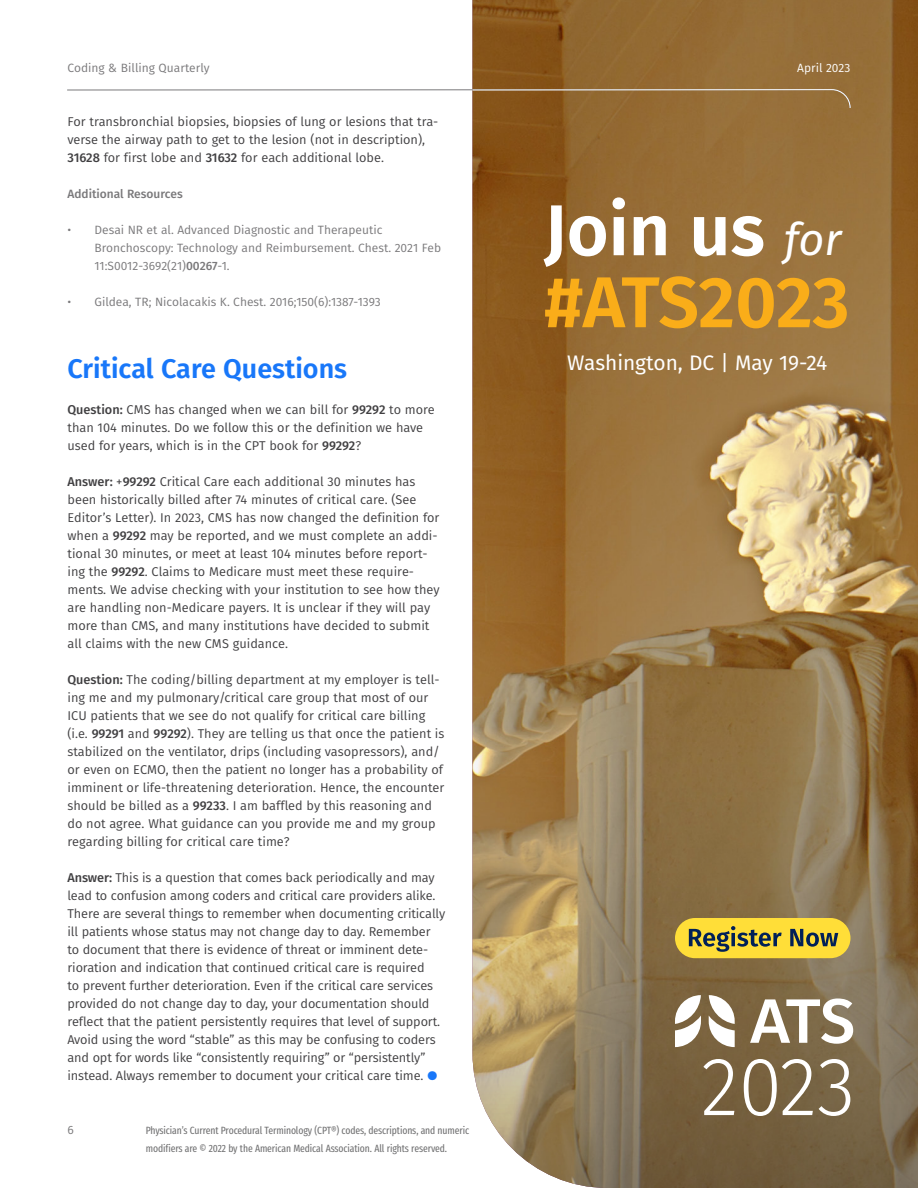
<style>
.page{position:relative;width:918px;height:1188px;background:#fff}
.page>*{position:absolute;margin:0;border:0;box-sizing:border-box;transform-origin:0 0}
.t1{font:300 82.95px "Fira Sans";color:#fff;scale:.95 1}
.Headline_Small_-_Bol{font:600 72px/72px "Fira Sans";letter-spacing:-.005em;color:#faad19}
.Headline_Small_-_Bol-2{font:600 27px "Fira Sans";color:#1877f9}
.Headline_Small_-_Bol-3{font:21px "Fira Sans";color:#fff}
.Body__Standard{font:12.75px/18px "Fira Sans";color:#414042}
.Body__Sidebar_Captio{font:12px/18px "Fira Sans";color:#7a797b}
.Body__Sidebar_Captio-2{font:500 12px "Fira Sans";color:#7a797b}
.Body__Sidebar_Captio-3{font:12px "Fira Sans";color:#fff}
.Disclosure_Legal_Cop{font:10.5px/18px "Fira Sans Compressed";letter-spacing:-.01em;color:#707071}
.s1{font-weight:500}
.s2{color:#1877f9}
.s3{color:#fff}
.s4{font-weight:400;font-style:italic;font-size:45px;color:#fff}
</style>
<div class="page">
<svg style="left:472px;top:0;width:446px;height:1188px;background:#967546"></svg>
<svg style="left:675px;top:995px;width:26px;height:52px"></svg>
<svg style="left:709px;top:995px;width:26px;height:52px"></svg>
<svg style="left:750px;top:998px;width:103px;height:46px"></svg>
<div style="left:675px;top:918px;width:176px;height:40px;background:#ffde38;border-radius:20px"></div>
<svg style="left:689px;top:926px;width:149px;height:26px"></svg>
<svg style="left:67px;top:89px;width:784px;height:20px"></svg>
<p class="Body__Sidebar_Captio" style="left:68px;top:59px;width:144px">Coding &amp; Billing Quarterly</p>
<p class="Body__Standard" style="left:68px;top:112px;width:372px">For transbronchial biopsies, biopsies of lung or lesions that tra&shy;verse the airway path to get to the lesion (not in description),<br><span class="s1">31628</span> for first lobe and <span class="s1">31632</span> for each additional lobe.</p>
<p class="Body__Sidebar_Captio-2" style="left:68px;top:184px;width:117px">Additional Resources</p>
<p class="Body__Sidebar_Captio" style="left:94px;top:221px;width:348px;text-indent:-27px">• Desai NR et al. Advanced Diagnostic and Therapeutic<br>Bronchoscopy: Technology and Reimbursement. Chest. 2021 Feb<br>11:S0012-3692(21)<span class="s1">00267</span>-1.</p>
<p class="Body__Sidebar_Captio" style="left:68px;top:293px;width:315px">• Gildea, TR; Nicolacakis K. Chest. 2016;150(6):1387-1393</p>
<p class="Headline_Small_-_Bol-2" style="left:68px;top:346px;width:281px">Critical Care Questions</p>
<p class="Body__Standard" style="left:68px;top:400px;width:369px"><span class="s1">Question:</span> CMS has changed when we can bill for <span class="s1">99292</span> to more than 104 minutes. Do we follow this or the definition we have used for years, which is in the CPT book for <span class="s1">99292</span>?</p>
<p class="Body__Standard" style="left:68px;top:472px;width:374px"><span class="s1">Answer:</span> +<span class="s1">99292</span> Critical Care each additional 30 minutes has been historically billed after 74 minutes of critical care. (See Editor’s Letter). In 2023, CMS has now changed the definition for when a <span class="s1">99292</span> may be reported, and we must complete an addi&shy;tional 30 minutes, or meet at least 104 minutes before report&shy;ing the <span class="s1">99292</span>. Claims to Medicare must meet these require&shy;ments. We advise checking with your institution to see how they are handling non-Medicare payers. It is unclear if they will pay more than CMS, and many institutions have decided to submit all claims with the new CMS guidance.</p>
<p class="Body__Standard" style="left:68px;top:670px;width:378px"><span class="s1">Question:</span> The coding/billing department at my employer is tell&shy;ing me and my pulmonary/critical care group that most of our ICU patients that we see do not qualify for critical care billing (i.e. <span class="s1">99291</span> and <span class="s1">99292</span>). They are telling us that once the patient is stabilized on the ventilator, drips (including vasopressors), and/ or even on ECMO, then the patient no longer has a probability of imminent or life-threatening deterioration. Hence, the encounter should be billed as a <span class="s1">99233</span>. I am baffled by this reasoning and do not agree. What guidance can you provide me and my group regarding billing for critical care time?</p>
<p class="Body__Standard" style="left:68px;top:868px;width:379px"><span class="s1">Answer:</span> This is a question that comes back periodically and may lead to confusion among coders and critical care providers alike.<br>There are several things to remember when documenting critically ill patients whose status may not change day to day. Remember to document that there is evidence of threat or imminent dete&shy;rioration and indication that continued critical care is required<br>to prevent further deterioration. Even if the critical care services provided do not change day to day, your documentation should reflect that the patient persistently requires that level of support.<br>Avoid using the word “stable” as this may be confusing to coders and opt for words like “consistently requiring” or “persistently” instead. Always remember to document your critical care time. <span class="s2">●</span></p>
<p class="Body__Sidebar_Captio" style="left:68px;top:1121px;width:8px">6</p>
<p class="Disclosure_Legal_Cop" style="left:146px;top:1121px;width:325px">Physician’s Current Procedural Terminology (CPT®) codes, descriptions, and numeric modifiers are © 2022 by the American Medical Association. All rights reserved.</p>
<p class="Body__Sidebar_Captio-3" style="left:797px;top:59px;width:55px">April 2023</p>
<p class="Headline_Small_-_Bol" style="left:544px;top:190px;width:307px"><span class="s3">Join us</span> <span class="s4">for </span>#ATS2023</p>
<p class="Headline_Small_-_Bol-3" style="left:567px;top:347px;width:262px">Washington, DC | May 19-24</p>
<h1 class="t1" style="left:701px;top:1027px;width:164px">2023</h1>
</div>
